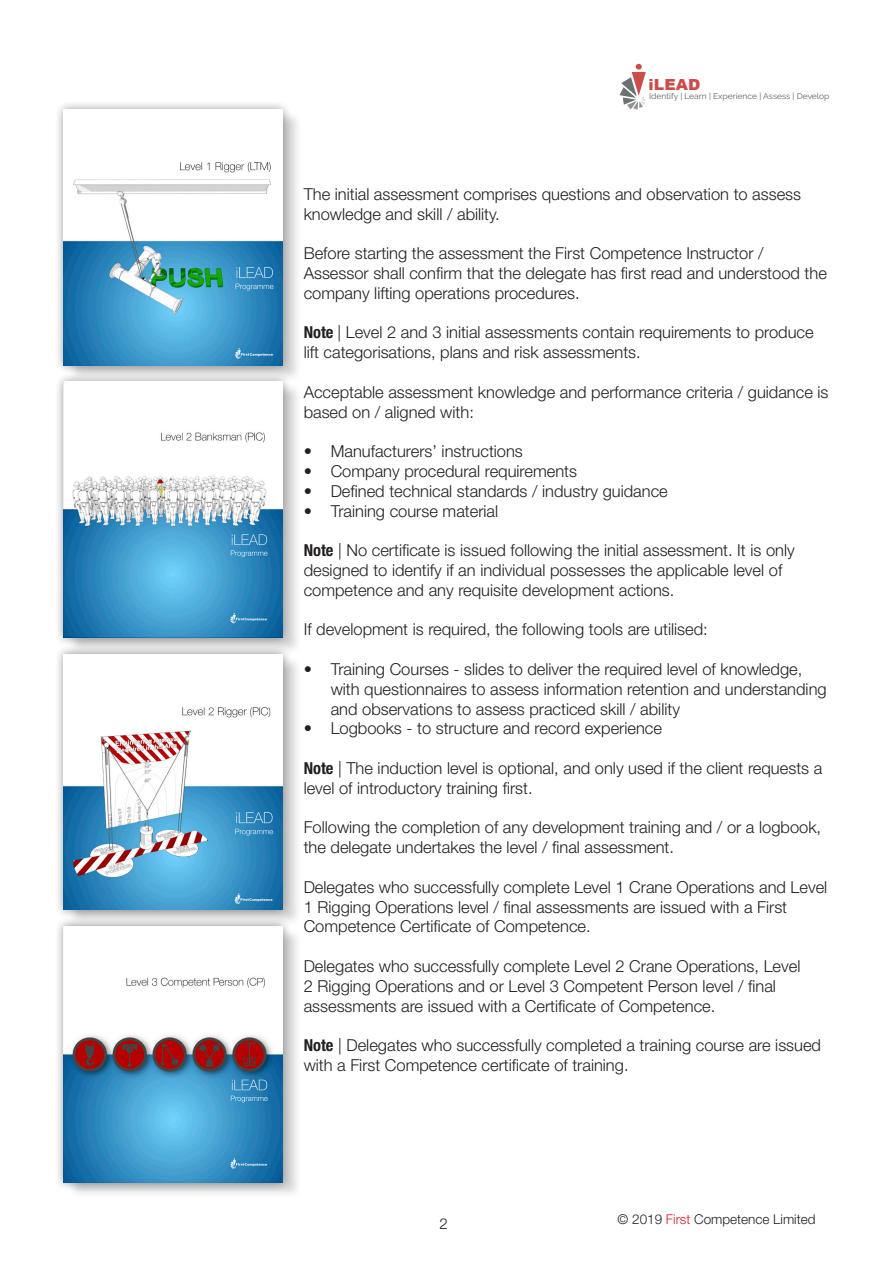
<style>
.page{position:relative;width:893px;height:1263px;background:#fff}
.page>*{position:absolute;margin:0;border:0;box-sizing:border-box;transform-origin:0 0}
.t1{font:300 16.5px/19.8px "Helvetica Neue LT Pro";color:#231f20}
.t2{font:900 15.3px "Arial";color:#cb4c48}
.t3{font:300 15px "Helvetica Neue LT Pro";color:#231f20}
.t4{font:300 13.5px "Helvetica Neue LT Pro";color:#231f20}
.t5{font:8.25px "Raleway";color:#5e6262}
.s1{font-weight:700;font-stretch:condensed}
.s2{color:#d1232a}
</style>
<div class="page">
<div style="left:68px;top:382px;width:234px;height:272px;background:#231f20;opacity:.2"></div>
<div style="left:54px;top:372px;width:238px;height:275px;background:#231f20;opacity:.5"></div>
<img style="left:64px;top:382px;width:218px;height:256px">
<div style="left:68px;top:110px;width:234px;height:272px;background:#231f20;opacity:.2"></div>
<div style="left:54px;top:100px;width:238px;height:275px;background:#231f20;opacity:.5"></div>
<img style="left:64px;top:110px;width:218px;height:255px">
<div style="left:68px;top:655px;width:234px;height:271px;background:#231f20;opacity:.2"></div>
<div style="left:54px;top:645px;width:238px;height:274px;background:#231f20;opacity:.5"></div>
<img style="left:64px;top:654px;width:218px;height:256px">
<div style="left:68px;top:927px;width:234px;height:272px;background:#231f20;opacity:.2"></div>
<div style="left:54px;top:917px;width:238px;height:275px;background:#231f20;opacity:.5"></div>
<img style="left:64px;top:926px;width:218px;height:256px">
<svg style="left:620px;top:64px;width:26px;height:46px"></svg>
<p class="t2" style="left:649px;top:74px;width:53px">iLEAD</p>
<p class="t5" style="left:649px;top:92px;width:182px">Identify | Learn | Experience | Assess | Develop</p>
<p class="t1" style="left:304px;top:184px;width:499px">The initial assessment comprises questions and observation to assess knowledge and skill / ability.</p>
<p class="t1" style="left:304px;top:243px;width:525px">Before starting the assessment the First Competence Instructor /<br>Assessor shall confirm that the delegate has first read and understood the company lifting operations procedures.</p>
<p class="t1" style="left:304px;top:322px;width:512px"><span class="s1">Note</span> | Level 2 and 3 initial assessments contain requirements to produce lift categorisations, plans and risk assessments.</p>
<p class="t1" style="left:304px;top:382px;width:526px">Acceptable assessment knowledge and performance criteria / guidance is based on / aligned with:</p>
<p class="t1" style="left:304px;top:441px;width:221px">• Manufacturers’ instructions</p>
<p class="t1" style="left:304px;top:461px;width:275px">• Company procedural requirements</p>
<p class="t1" style="left:304px;top:481px;width:366px">• Defined technical standards / industry guidance</p>
<p class="t1" style="left:304px;top:500px;width:196px">• Training course material</p>
<p class="t1" style="left:304px;top:540px;width:493px"><span class="s1">Note</span> | No certificate is issued following the initial assessment. It is only designed to identify if an individual possesses the applicable level of competence and any requisite development actions.</p>
<p class="t1" style="left:304px;top:619px;width:406px">If development is required, the following tools are utilised:</p>
<p class="t1" style="left:331px;top:659px;width:497px;text-indent:-27px">• Training Courses - slides to deliver the required level of knowledge, with questionnaires to assess information retention and understanding and observations to assess practiced skill / ability</p>
<p class="t1" style="left:304px;top:718px;width:360px">• Logbooks - to structure and record experience</p>
<p class="t1" style="left:304px;top:758px;width:520px"><span class="s1">Note</span> | The induction level is optional, and only used if the client requests a level of introductory training first.</p>
<p class="t1" style="left:304px;top:817px;width:519px">Following the completion of any development training and / or a logbook, the delegate undertakes the level / final assessment.</p>
<p class="t1" style="left:304px;top:877px;width:525px">Delegates who successfully complete Level 1 Crane Operations and Level<br>1 Rigging Operations level / final assessments are issued with a First<br>Competence Certificate of Competence.</p>
<p class="t1" style="left:304px;top:956px;width:498px">Delegates who successfully complete Level 2 Crane Operations, Level<br>2 Rigging Operations and or Level 3 Competent Person level / final assessments are issued with a Certificate of Competence.</p>
<p class="t1" style="left:304px;top:1035px;width:519px"><span class="s1">Note</span> | Delegates who successfully completed a training course are issued with a First Competence certificate of training.</p>
<p class="t3" style="left:440px;top:1214px;width:10px">2</p>
<p class="t4" style="left:618px;top:1211px;width:199px">© 2019 <span class="s2">First</span> Competence Limited</p>
</div>
